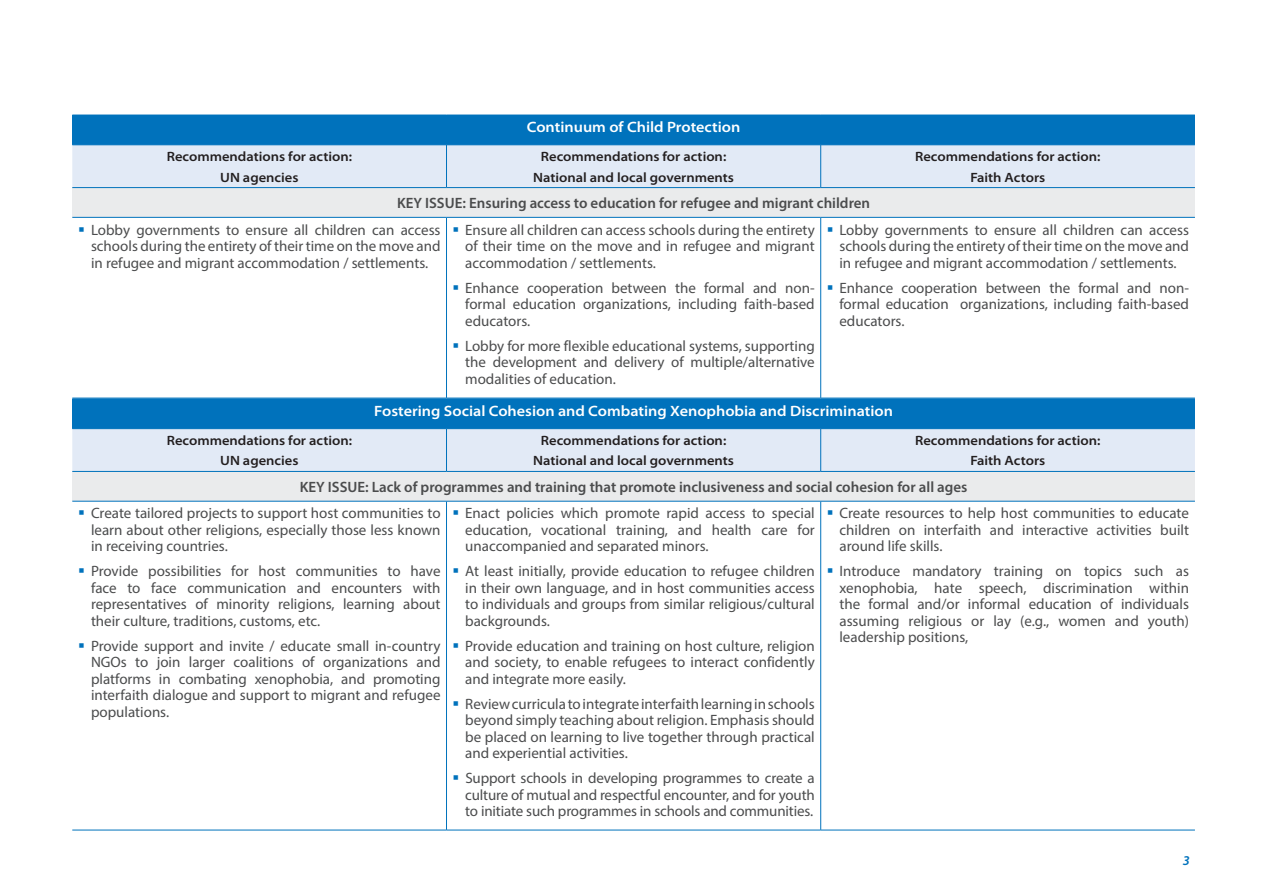
<style>
.page{position:relative;width:1263px;height:893px;background:#fff}
.page>*{position:absolute;margin:0;border:0;box-sizing:border-box;transform-origin:0 0}
.t1{font:15px/16.5px "Myriad Pro";color:#4b4c4d;text-align:justify}
.text{font:600 15px "Myriad Pro";color:#4b4c4d}
.subtitle_in_agenda{font:600 semi-expanded 15px "Myriad Pro";color:#fff}
.subtitle_in_agenda-2{font:600 semi-expanded 13.5px "Myriad Pro";color:#231f20}
.t2{font:italic 600 13.5px "Myriad Pro";color:#0072bc}
</style>
<div class="page">
<div style="left:72px;top:115px;width:1123px;height:30px;background:#0072bc"></div>
<div style="left:72px;top:146px;width:1123px;height:41px;background:#e2eaf6"></div>
<div style="left:72px;top:188px;width:1123px;height:29px;background:#eaebec"></div>
<hr style="left:72px;top:145px;width:374px;height:1px;background:#0072bc">
<hr style="left:446px;top:145px;width:375px;height:1px;background:#0072bc">
<hr style="left:446px;top:145px;width:1px;height:42px;background:#0072bc">
<hr style="left:821px;top:145px;width:374px;height:1px;background:#0072bc">
<hr style="left:820px;top:145px;width:1px;height:42px;background:#0072bc">
<hr style="left:72px;top:187px;width:374px;height:1px;background:#0072bc">
<hr style="left:446px;top:187px;width:375px;height:1px;background:#0072bc">
<hr style="left:821px;top:187px;width:374px;height:1px;background:#0072bc">
<hr style="left:72px;top:217px;width:374px;height:1px;background:#0072bc">
<hr style="left:446px;top:217px;width:375px;height:1px;background:#0072bc">
<hr style="left:446px;top:218px;width:1px;height:180px;background:#0072bc">
<hr style="left:821px;top:217px;width:374px;height:1px;background:#0072bc">
<hr style="left:820px;top:218px;width:1px;height:180px;background:#0072bc">
<hr style="left:72px;top:398px;width:374px;height:1px;background:#0072bc">
<hr style="left:446px;top:398px;width:375px;height:1px;background:#0072bc">
<hr style="left:821px;top:398px;width:374px;height:1px;background:#0072bc">
<div style="left:72px;top:399px;width:1123px;height:30px;background:#0072bc"></div>
<div style="left:72px;top:429px;width:1123px;height:42px;background:#e2eaf6"></div>
<div style="left:72px;top:471px;width:1123px;height:30px;background:#eaebec"></div>
<hr style="left:446px;top:429px;width:1px;height:42px;background:#0072bc">
<hr style="left:820px;top:429px;width:1px;height:42px;background:#0072bc">
<hr style="left:72px;top:471px;width:374px;height:1px;background:#0072bc">
<hr style="left:446px;top:471px;width:375px;height:1px;background:#0072bc">
<hr style="left:821px;top:471px;width:374px;height:1px;background:#0072bc">
<hr style="left:72px;top:501px;width:374px;height:1px;background:#0072bc">
<hr style="left:446px;top:501px;width:375px;height:1px;background:#0072bc">
<hr style="left:446px;top:501px;width:1px;height:329px;background:#0072bc">
<hr style="left:821px;top:501px;width:374px;height:1px;background:#0072bc">
<hr style="left:820px;top:501px;width:1px;height:329px;background:#0072bc">
<hr style="left:72px;top:830px;width:374px;height:1px;background:#0072bc">
<hr style="left:446px;top:830px;width:375px;height:1px;background:#0072bc">
<hr style="left:821px;top:830px;width:374px;height:1px;background:#0072bc">
<p class="subtitle_in_agenda-2" style="left:167px;top:148px;width:187px">Recommendations for action:</p>
<p class="subtitle_in_agenda-2" style="left:220px;top:168px;width:80px">UN agencies</p>
<p class="subtitle_in_agenda" style="left:527px;top:117px;width:215px">Continuum of Child Protection</p>
<p class="subtitle_in_agenda-2" style="left:541px;top:148px;width:187px">Recommendations for action:</p>
<p class="subtitle_in_agenda-2" style="left:533px;top:168px;width:202px">National and local governments</p>
<p class="subtitle_in_agenda-2" style="left:915px;top:148px;width:187px">Recommendations for action:</p>
<p class="subtitle_in_agenda-2" style="left:970px;top:168px;width:76px">Faith Actors</p>
<p class="text" style="left:397px;top:194px;width:475px">KEY ISSUE: Ensuring access to education for refugee and migrant children</p>
<p class="t1" style="left:91px;top:221px;width:351px">Lobby governments to ensure all children can access schools during the entirety of their time on the move and in refugee and migrant accommodation / settlements.</p>
<p class="t1" style="left:465px;top:221px;width:351px">Ensure all children can access schools during the entirety of their time on the move and in refugee and migrant accommodation / settlements.</p>
<p class="t1" style="left:465px;top:279px;width:351px">Enhance cooperation between the formal and non&shy;formal education organizations, including faith-based educators.</p>
<p class="t1" style="left:465px;top:337px;width:351px">Lobby for more flexible educational systems, supporting the development and delivery of multiple/alternative modalities of education.</p>
<p class="t1" style="left:839px;top:221px;width:351px">Lobby governments to ensure all children can access schools during the entirety of their time on the move and in refugee and migrant accommodation / settlements.</p>
<p class="t1" style="left:839px;top:279px;width:351px">Enhance cooperation between the formal and non&shy;formal education organizations, including faith-based educators.</p>
<p class="subtitle_in_agenda" style="left:374px;top:401px;width:520px">Fostering Social Cohesion and Combating Xenophobia and Discrimination</p>
<p class="subtitle_in_agenda-2" style="left:915px;top:431px;width:187px">Recommendations for action:</p>
<p class="subtitle_in_agenda-2" style="left:970px;top:452px;width:76px">Faith Actors</p>
<p class="text" style="left:300px;top:477px;width:669px">KEY ISSUE: Lack of programmes and training that promote inclusiveness and social cohesion for all ages</p>
<p class="t1" style="left:91px;top:505px;width:351px">Create tailored projects to support host communities to learn about other religions, especially those less known in receiving countries.</p>
<p class="t1" style="left:91px;top:563px;width:351px">Provide possibilities for host communities to have face to face communication and encounters with representatives of minority religions, learning about their culture, traditions, customs, etc.</p>
<p class="t1" style="left:91px;top:637px;width:351px">Provide support and invite / educate small in-country NGOs to join larger coalitions of organizations and platforms in combating xenophobia, and promoting interfaith dialogue and support to migrant and refugee populations.</p>
<p class="subtitle_in_agenda-2" style="left:167px;top:431px;width:187px">Recommendations for action:</p>
<p class="subtitle_in_agenda-2" style="left:220px;top:452px;width:80px">UN agencies</p>
<p class="subtitle_in_agenda-2" style="left:541px;top:431px;width:187px">Recommendations for action:</p>
<p class="subtitle_in_agenda-2" style="left:533px;top:452px;width:202px">National and local governments</p>
<p class="t1" style="left:465px;top:505px;width:351px">Enact policies which promote rapid access to special education, vocational training, and health care for unaccompanied and separated minors.</p>
<p class="t1" style="left:465px;top:563px;width:351px">At least initially, provide education to refugee children in their own language, and in host communities access to individuals and groups from similar religious/cultural backgrounds.</p>
<p class="t1" style="left:465px;top:637px;width:351px">Provide education and training on host culture, religion and society, to enable refugees to interact confidently and integrate more easily.</p>
<p class="t1" style="left:465px;top:695px;width:351px">Review curricula to integrate interfaith learning in schools beyond simply teaching about religion. Emphasis should be placed on learning to live together through practical and experiential activities.</p>
<p class="t1" style="left:465px;top:770px;width:351px">Support schools in developing programmes to create a culture of mutual and respectful encounter, and for youth to initiate such programmes in schools and communities.</p>
<p class="t1" style="left:839px;top:505px;width:351px">Create resources to help host communities to educate children on interfaith and interactive activities built around life skills.</p>
<p class="t1" style="left:839px;top:563px;width:351px">Introduce mandatory training on topics such as xenophobia, hate speech, discrimination within the formal and/or informal education of individuals assuming religious or lay (e.g., women and youth) leadership positions,</p>
<p class="t2" style="left:1183px;top:852px;width:9px">3</p>
</div>
